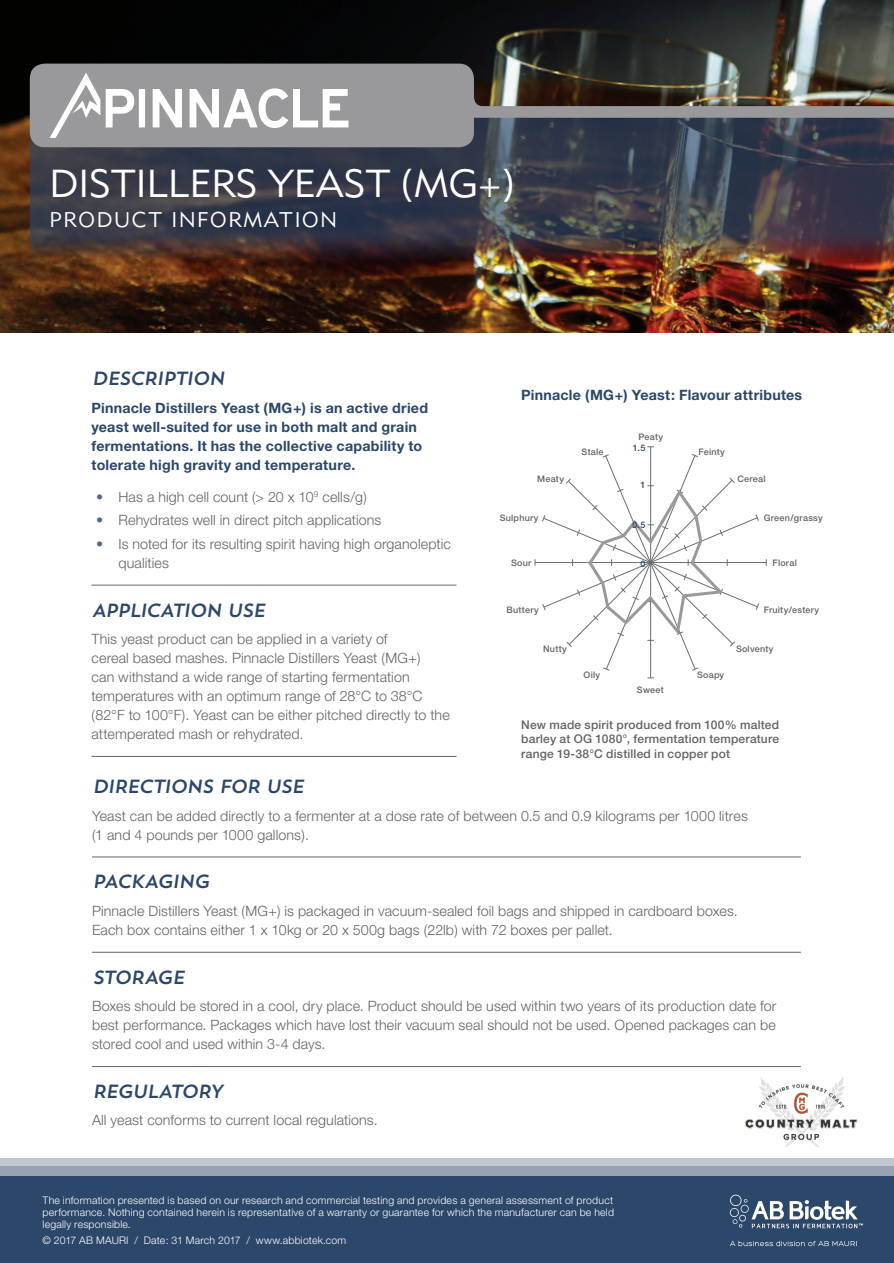
<style>
.page{position:relative;width:894px;height:1263px;background:#fff}
.page>*{position:absolute;margin:0;border:0;box-sizing:border-box;transform-origin:0 0}
.t1{font:38.85px "Metro Lite Two";color:#fff}
.t2{font:21.15px "Metro Lite Two";letter-spacing:.08em;color:#fff}
.t3{font:italic 19.05px "Trend Sans One";letter-spacing:-.09em;color:#2b4769}
.t4{font:300 14.25px/19px "Helvetica Neue";letter-spacing:.01em;color:#636366}
.t5{font:700 14.25px/19px "Helvetica Neue";letter-spacing:.015em;color:#2b4769}
.t6{font:500 12px/14.2px "Helvetica Neue";letter-spacing:.015em;color:#636366;text-align:justify}
.t7{font:300 10.5px/12px "Helvetica Neue";letter-spacing:.02em;color:#fff;text-align:justify}
.t8{font:500 9px "Helvetica Neue";letter-spacing:.025em;color:#636366}
.t9{font:500 9px "Helvetica Neue";color:#2b4769}
.s1{color:#586583}
</style>
<div class="page">
<div style="left:0;top:1158px;width:893px;height:105px;background:#c1c7d1"></div>
<div style="left:0;top:1166px;width:893px;height:97px;background:#99a2b4"></div>
<div style="left:0;top:1176px;width:893px;height:87px;background:#2b4769"></div>
<svg style="left:729px;top:1194px;width:133px;height:52px"></svg>
<img style="left:0;top:0;width:893px;height:333px">
<img style="left:30px;top:118px;width:863px;height:152px">
<div style="left:30px;top:64px;width:444px;height:83px;background:#99989b;border-radius:15px"></div>
<img style="left:474px;top:96px;width:419px;height:22px">
<svg style="left:50px;top:73px;width:85px;height:65px"></svg>
<div style="left:139px;top:90px;width:5px;height:37px;background:#fff"></div>
<div style="left:139px;top:89px;width:6px;height:38px;border:1px solid #fff"></div>
<svg style="left:152px;top:89px;width:30px;height:39px"></svg>
<svg style="left:189px;top:88px;width:160px;height:40px"></svg>
<hr style="left:91px;top:585px;width:365px;height:1px;background:#636366">
<hr style="left:91px;top:756px;width:365px;height:1px;background:#636366">
<hr style="left:92px;top:856px;width:708px;height:1px;background:#636366">
<hr style="left:92px;top:952px;width:708px;height:1px;background:#636366">
<hr style="left:92px;top:1066px;width:708px;height:1px;background:#636366">
<hr style="left:535px;top:562px;width:231px;height:1px;background:#6c6d70">
<hr style="left:650px;top:447px;width:1px;height:231px;background:#6c6d70">
<svg style="left:542px;top:454px;width:216px;height:217px"></svg>
<img style="left:745px;top:1066px;width:113px;height:82px">
<p class="t1" style="left:50px;top:160px;width:466px">DISTILLERS YEAST (MG+)</p>
<p class="t2" style="left:50px;top:207px;width:288px">PRODUCT INFORMATION</p>
<p class="t3" style="left:91px;top:366px;width:135px">DESCRIPTION</p>
<p class="t5" style="left:91px;top:398px;width:338px">Pinnacle Distillers Yeast (MG+) is an active dried yeast well-suited for use in both malt and grain fermentations. It has the collective capability to tolerate high gravity and temperature.</p>
<p class="t4" style="left:96px;top:487px;width:272px"><span class="s1">•</span> Has a high cell count (&gt; 20 x 10<sup>9</sup> cells/g)</p>
<p class="t4" style="left:96px;top:510px;width:287px"><span class="s1">•</span> Rehydrates well in direct pitch applications</p>
<p class="t4" style="left:118px;top:534px;width:334px;text-indent:-22px"><span class="s1">•</span> Is noted for its resulting spirit having high organoleptic qualities</p>
<p class="t3" style="left:91px;top:597px;width:176px">APPLICATION USE</p>
<p class="t4" style="left:91px;top:629px;width:359px">This yeast product can be applied in a variety of<br>cereal based mashes. Pinnacle Distillers Yeast (MG+)<br>can withstand a wide range of starting fermentation temperatures with an optimum range of 28°C to 38°C (82°F to 100°F). Yeast can be either pitched directly to the attemperated mash or rehydrated.</p>
<p class="t5" style="left:521px;top:385px;width:282px">Pinnacle (MG+) Yeast: Flavour attributes</p>
<p class="t8" style="left:537px;top:473px;width:28px">Meaty</p>
<p class="t8" style="left:499px;top:512px;width:40px">Sulphury</p>
<p class="t8" style="left:581px;top:446px;width:24px">Stale</p>
<p class="t8" style="left:638px;top:431px;width:26px">Peaty</p>
<p class="t9" style="left:632px;top:442px;width:14px">1.5</p>
<p class="t9" style="left:640px;top:480px;width:7px">1</p>
<p class="t9" style="left:632px;top:519px;width:14px">0.5</p>
<p class="t8" style="left:698px;top:446px;width:28px">Feinty</p>
<p class="t8" style="left:737px;top:473px;width:30px">Cereal</p>
<p class="t8" style="left:763px;top:512px;width:60px">Green/grassy</p>
<p class="t8" style="left:511px;top:557px;width:22px">Sour</p>
<p class="t8" style="left:772px;top:557px;width:26px">Floral</p>
<p class="t9" style="left:640px;top:558px;width:7px">0</p>
<p class="t8" style="left:506px;top:604px;width:34px">Buttery</p>
<p class="t8" style="left:543px;top:643px;width:25px">Nutty</p>
<p class="t8" style="left:583px;top:669px;width:18px">Oily</p>
<p class="t8" style="left:636px;top:685px;width:28px">Sweet</p>
<p class="t8" style="left:763px;top:605px;width:57px">Fruity/estery</p>
<p class="t8" style="left:696px;top:669px;width:29px">Soapy</p>
<p class="t8" style="left:735px;top:643px;width:39px">Solventy</p>
<p class="t6" style="left:521px;top:717px;width:259px">New made spirit produced from 100% malted barley at OG 1080°, fermentation temperature range 19-38°C distilled in copper pot</p>
<p class="t3" style="left:92px;top:774px;width:214px">DIRECTIONS FOR USE</p>
<p class="t4" style="left:92px;top:805px;width:657px">Yeast can be added directly to a fermenter at a dose rate of between 0.5 and 0.9 kilograms per 1000 litres (1 and 4 pounds per 1000 gallons).</p>
<p class="t3" style="left:92px;top:869px;width:119px">PACKAGING</p>
<p class="t4" style="left:92px;top:901px;width:647px">Pinnacle Distillers Yeast (MG+) is packaged in vacuum-sealed foil bags and shipped in cardboard boxes.<br>Each box contains either 1 x 10kg or 20 x 500g bags (22lb) with 72 boxes per pallet.</p>
<p class="t3" style="left:92px;top:964px;width:95px">STORAGE</p>
<p class="t4" style="left:92px;top:996px;width:685px;text-align:justify">Boxes should be stored in a cool, dry place. Product should be used within two years of its production date for best performance. Packages which have lost their vacuum seal should not be used. Opened packages can be stored cool and used within 3-4 days.</p>
<p class="t3" style="left:92px;top:1079px;width:133px">REGULATORY</p>
<p class="t4" style="left:92px;top:1110px;width:287px">All yeast conforms to current local regulations.</p>
<p class="t7" style="left:43px;top:1194px;width:572px">The information presented is based on our research and commercial testing and provides a general assessment of product performance. Nothing contained herein is representative of a warranty or guarantee for which the manufacturer can be held legally responsible.</p>
<p class="t7" style="left:43px;top:1234px;width:305px">© 2017 AB MAURI / Date: 31 March 2017 / www.abbiotek.com</p>
</div>
